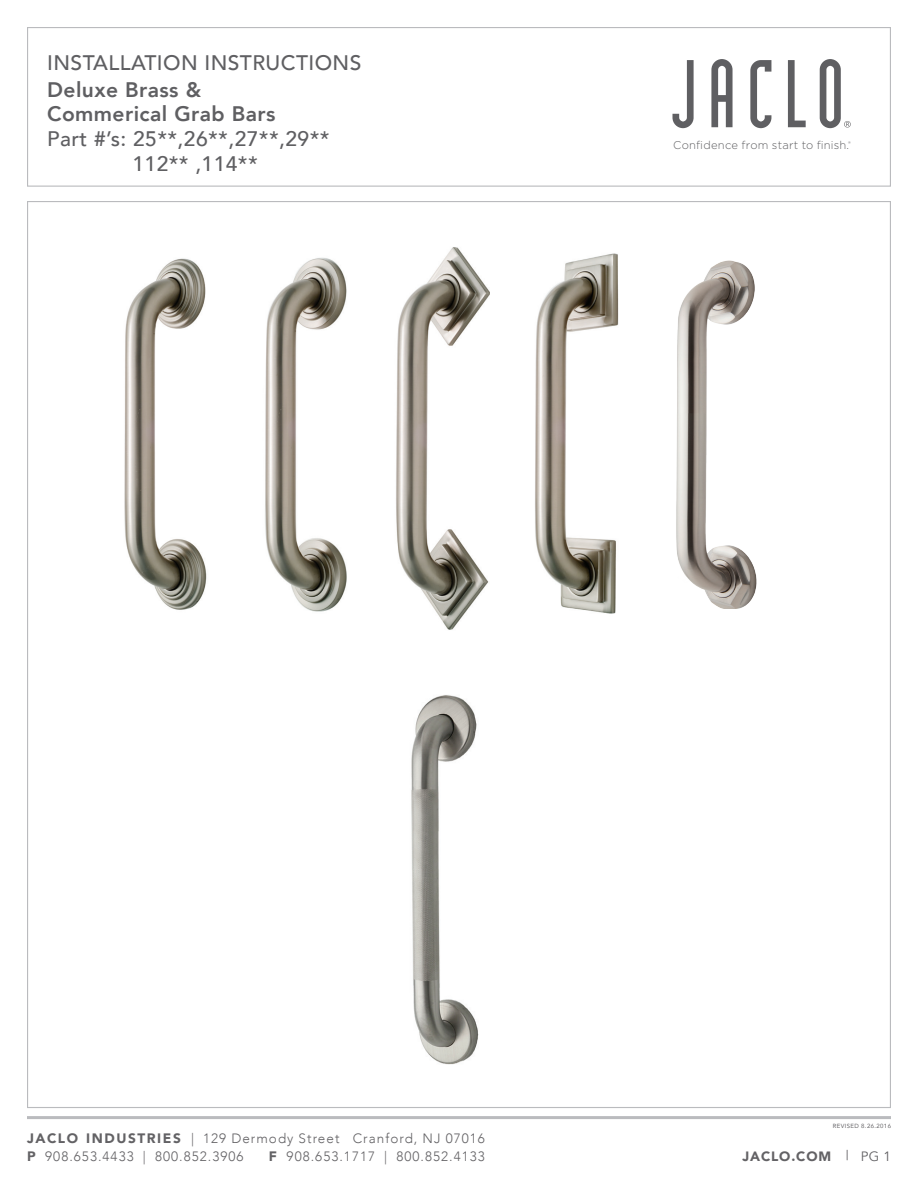
<style>
.page{position:relative;width:918px;height:1188px;background:#fff}
.page>*{position:absolute;margin:0;border:0;box-sizing:border-box;transform-origin:0 0}
.t1{font:500 21px "Avenir";letter-spacing:.02em;color:#5f5f62}
.t2{font:800 21px "Avenir";letter-spacing:.02em;color:#5f5f62}
.t3{font:300 13.5px/18px "Avenir";letter-spacing:.075em;color:#636265}
.t4{font:900 13.5px "Avenir";letter-spacing:.065em;color:#636265}
.t5{font:300 11.25px "Gotham";letter-spacing:.02em;color:#5f5f62}
.t6{font:6px "Avenir";letter-spacing:.065em;color:#636265}
.s1{font-weight:900;font-size:13.65px}
.s2{font-weight:400}
</style>
<div class="page">
<img style="left:676px;top:260px;width:81px;height:349px">
<img style="left:396px;top:247px;width:94px;height:383px">
<img style="left:535px;top:253px;width:83px;height:361px">
<img style="left:124px;top:258px;width:83px;height:352px">
<img style="left:265px;top:257px;width:82px;height:355px">
<img style="left:411px;top:695px;width:68px;height:370px">
<hr style="left:27px;top:1116px;width:864px;height:3px;background:#babbbe">
<div style="left:27px;top:27px;width:864px;height:160px;border:1px solid #babbbe"></div>
<svg style="left:673px;top:60px;width:21px;height:68px"></svg>
<svg style="left:711px;top:59px;width:22px;height:68px"></svg>
<svg style="left:750px;top:60px;width:21px;height:68px"></svg>
<svg style="left:788px;top:60px;width:18px;height:67px"></svg>
<svg style="left:820px;top:59px;width:31px;height:69px"></svg>
<p class="t1" style="left:47px;top:44px;width:316px">INSTALLATION INSTRUCTIONS</p>
<p class="t2" style="left:47px;top:73px;width:155px">Deluxe Brass &amp;</p>
<p class="t2" style="left:47px;top:97px;width:230px">Commerical Grab Bars</p>
<p class="t1" style="left:47px;top:120px;width:284px">Part #’s: 25**,26**,27**,29**</p>
<p class="t1" style="left:133px;top:145px;width:127px">112** ,114**</p>
<p class="t5" style="left:673px;top:138px;width:179px">Confidence from start to finish.<sup>®</sup></p>
<p class="t3" style="left:27px;top:1129px;width:459px"><span class="s1">JACLO INDUSTRIES</span> | 129 Dermody Street Cranford, NJ 07016<br><span class="s1">P</span> 908.653.4433 | 800.852.3906</p>
<p class="t3" style="left:269px;top:1147px;width:218px"><span class="s1">F</span> 908.653.1717 | 800.852.4133</p>
<p class="t6" style="left:833px;top:1121px;width:60px">REVISED 8.26.2016</p>
<p class="t4" style="left:742px;top:1145px;width:150px">JACLO.COM <span class="s2">| PG 1</span></p>
</div>
